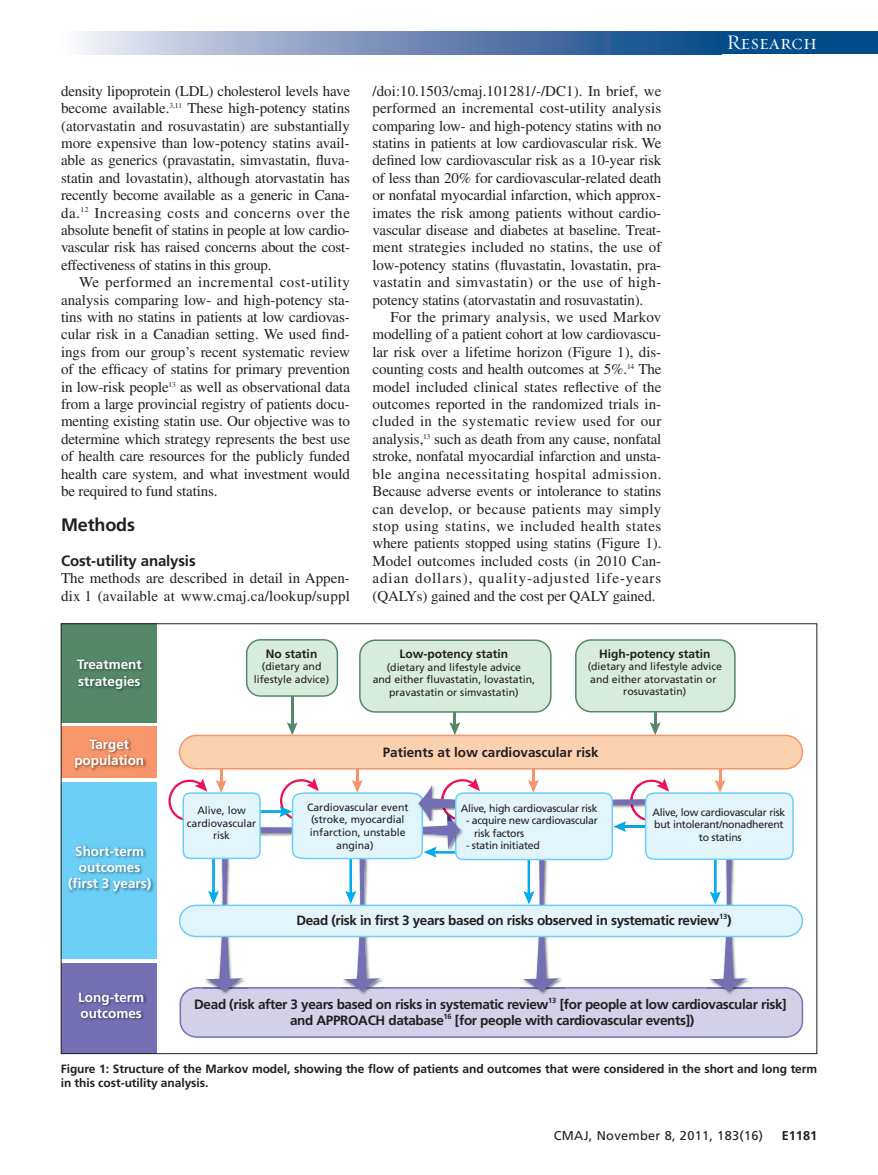
<style>
.page{position:relative;width:878px;height:1175px;background:#fff}
.page>*{position:absolute;margin:0;border:0;box-sizing:border-box;transform-origin:0 0}
.t1{font:21px "Requiem Display HTF Small Caps";letter-spacing:.005em;color:#fff}
.t2{font:700 18px "Frutiger LT Std";letter-spacing:-.01em;color:#231f20}
.t3{font:15px/17.4px "Times LT Std";letter-spacing:-.01em;color:#231f20;text-align:justify}
.t4{font:700 15px "Frutiger LT Std";letter-spacing:-.01em;color:#231f20}
.t5{font:700 13.5px/16.2px "Frutiger";letter-spacing:-.025em;color:#231f20;text-align:center}
.t6{font:700 13.5px/16.2px "Frutiger";color:#fff}
.t7{font:700 13.5px "Frutiger";color:#231f20}
.t8{font:12.75px "Frutiger LT Std";letter-spacing:.025em;color:#231f20}
.t9{font:700 12.75px "Frutiger LT Std";color:#231f20}
.t10{font:700 12px/14.2px "Frutiger LT Std";letter-spacing:-.005em;color:#231f20}
.t11{font:700 12px "Frutiger";color:#231f20}
.t12{font:10.5px/12.6px "Frutiger";color:#231f20;text-align:center}
.t13{font:10.5px/12.6px "Frutiger";letter-spacing:-.025em;color:#231f20}
</style>
<div class="page">
<div style="left:715px;top:32px;width:163px;height:22px;background:#014c89"></div>
<svg style="left:81px;top:32px;width:634px;height:22px;background:#7792ba"></svg>
<hr style="left:718px;top:746px;width:3px;height:38px;background:#f7966b">
<hr style="left:532px;top:746px;width:2px;height:38px;background:#f7966b">
<hr style="left:356px;top:746px;width:2px;height:38px;background:#f7966b">
<hr style="left:220px;top:746px;width:2px;height:38px;background:#f7966b">
<hr style="left:654px;top:695px;width:2px;height:31px;background:#548869">
<hr style="left:291px;top:679px;width:2px;height:47px;background:#548869">
<hr style="left:453px;top:691px;width:3px;height:35px;background:#548869">
<svg style="left:179px;top:722px;width:624px;height:47px"></svg>
<div style="left:61px;top:726px;width:96px;height:52px;background:#f7966b"></div>
<div style="left:61px;top:782px;width:96px;height:176px;background:#6bcff6"></div>
<div style="left:61px;top:962px;width:96px;height:91px;background:#756fb3"></div>
<div style="left:61px;top:623px;width:96px;height:99px;background:#548869"></div>
<svg style="left:246px;top:639px;width:92px;height:57px;background:#d0e5d6"></svg>
<div style="left:359px;top:639px;width:192px;height:73px;background:#d8ecdd"></div>
<svg style="left:575px;top:639px;width:160px;height:73px;background:#d2e7d8"></svg>
<img style="left:78px;top:659px;width:65px;height:33px">
<img style="left:74px;top:738px;width:73px;height:33px">
<img style="left:68px;top:845px;width:86px;height:49px">
<img style="left:78px;top:992px;width:69px;height:28px">
<svg style="left:168px;top:778px;width:635px;height:259px"></svg>
<p class="t3" style="left:61px;top:84px;width:290px">density lipoprotein (LDL) cholesterol levels have become available.<sup>3,11</sup> These high-potency statins (atorvastatin and rosuvastatin) are substantially more expensive than low-potency statins avail&shy;able as generics (pravastatin, simvastatin, fluva&shy;statin and lovastatin), although atorvastatin has recently become available as a generic in Cana&shy;da.<sup>12</sup> Increasing costs and concerns over the absolute benefit of statins in people at low cardio&shy;vascular risk has raised concerns about the cost&shy;effectiveness of statins in this group.</p>
<p class="t3" style="left:61px;top:275px;width:290px;text-indent:18px">We performed an incremental cost-utility analysis comparing low- and high-potency sta&shy;tins with no statins in patients at low cardiovas&shy;cular risk in a Canadian setting. We used find&shy;ings from our group’s recent systematic review of the efficacy of statins for primary prevention in low-risk people<sup>13</sup> as well as observational data from a large provincial registry of patients docu&shy;menting existing statin use. Our objective was to determine which strategy represents the best use of health care resources for the publicly funded health care system, and what investment would be required to fund statins.</p>
<p class="t2" style="left:61px;top:517px;width:75px">Methods</p>
<p class="t4" style="left:61px;top:554px;width:136px">Cost-utility analysis</p>
<p class="t3" style="left:61px;top:571px;width:290px">The methods are described in detail in Appen&shy;dix 1 (available at www.cmaj.ca/lookup/suppl</p>
<p class="t6" style="left:77px;top:657px;width:66px">Treatment strategies</p>
<p class="t11" style="left:266px;top:648px;width:53px">No statin</p>
<p class="t12" style="left:254px;top:661px;width:77px">(dietary and lifestyle advice)</p>
<p class="t3" style="left:372px;top:84px;width:290px">/doi:10.1503/cmaj.101281/-/DC1). In brief, we performed an incremental cost-utility analysis comparing low- and high-potency statins with no statins in patients at low cardiovascular risk. We defined low cardiovascular risk as a 10-year risk of less than 20% for cardiovascular-related death or nonfatal myocardial infarction, which approx&shy;imates the risk among patients without cardio&shy;vascular disease and diabetes at baseline. Treat&shy;ment strategies included no statins, the use of low-potency statins (fluvastatin, lovastatin, pra&shy;vastatin and simvastatin) or the use of high&shy;potency statins (atorvastatin and rosuvastatin).</p>
<p class="t3" style="left:372px;top:310px;width:290px;text-indent:18px">For the primary analysis, we used Markov modelling of a patient cohort at low cardiovascu&shy;lar risk over a lifetime horizon (Figure 1), dis&shy;counting costs and health outcomes at 5%.<sup>14</sup> The model included clinical states reflective of the outcomes reported in the randomized trials in&shy;cluded in the systematic review used for our analysis,<sup>13</sup> such as death from any cause, nonfatal stroke, nonfatal myocardial infarction and unsta&shy;ble angina necessitating hospital admission.<br>Because adverse events or intolerance to statins can develop, or because patients may simply stop using statins, we included health states where patients stopped using statins (Figure 1).<br>Model outcomes included costs (in 2010 Can&shy;adian dollars), quality-adjusted life-years (QALYs) gained and the cost per QALY gained.</p>
<h1 class="t1" style="left:726px;top:30px;width:92px">Research</h1>
<p class="t11" style="left:399px;top:649px;width:110px">Low-potency statin</p>
<p class="t12" style="left:373px;top:661px;width:164px">(dietary and lifestyle advice<br>and either fluvastatin, lovastatin, pravastatin or simvastatin)</p>
<p class="t11" style="left:599px;top:648px;width:113px">High-potency statin</p>
<p class="t12" style="left:587px;top:661px;width:136px">(dietary and lifestyle advice and either atorvastatin or rosuvastatin)</p>
<p class="t6" style="left:74px;top:737px;width:71px;text-align:center">Target population</p>
<p class="t7" style="left:383px;top:746px;width:217px">Patients at low cardiovascular risk</p>
<p class="t12" style="left:307px;top:801px;width:103px">Cardiovascular event (stroke, myocardial infarction, unstable angina)</p>
<p class="t13" style="left:460px;top:802px;width:138px">Alive, high cardiovascular risk</p>
<p class="t13" style="left:474px;top:815px;width:125px;text-indent:-8px">- acquire new cardiovascular risk factors</p>
<p class="t13" style="left:466px;top:840px;width:75px">- statin initiated</p>
<p class="t12" style="left:187px;top:805px;width:71px">Alive, low cardiovascular risk</p>
<p class="t6" style="left:68px;top:844px;width:85px;text-align:center">Short-term outcomes (first 3 years)</p>
<p class="t13" style="left:652px;top:806px;width:135px;text-align:center">Alive, low cardiovascular risk but intolerant/nonadherent to statins</p>
<p class="t6" style="left:78px;top:990px;width:68px">Long-term outcomes</p>
<p class="t5" style="left:296px;top:913px;width:437px">Dead (risk in first 3 years based on risks observed in systematic review<sup>13</sup>)</p>
<p class="t5" style="left:194px;top:997px;width:594px">Dead (risk after 3 years based on risks in systematic review<sup>13</sup> [for people at low cardiovascular risk] and APPROACH database<sup>16</sup> [for people with cardiovascular events])</p>
<p class="t10" style="left:61px;top:1062px;width:757px">Figure 1: Structure of the Markov model, showing the flow of patients and outcomes that were considered in the short and long term in this cost-utility analysis.</p>
<p class="t8" style="left:553px;top:1130px;width:211px">CMAJ, November 8, 2011, 183(16)</p>
<p class="t9" style="left:781px;top:1130px;width:37px">E1181</p>
</div>
